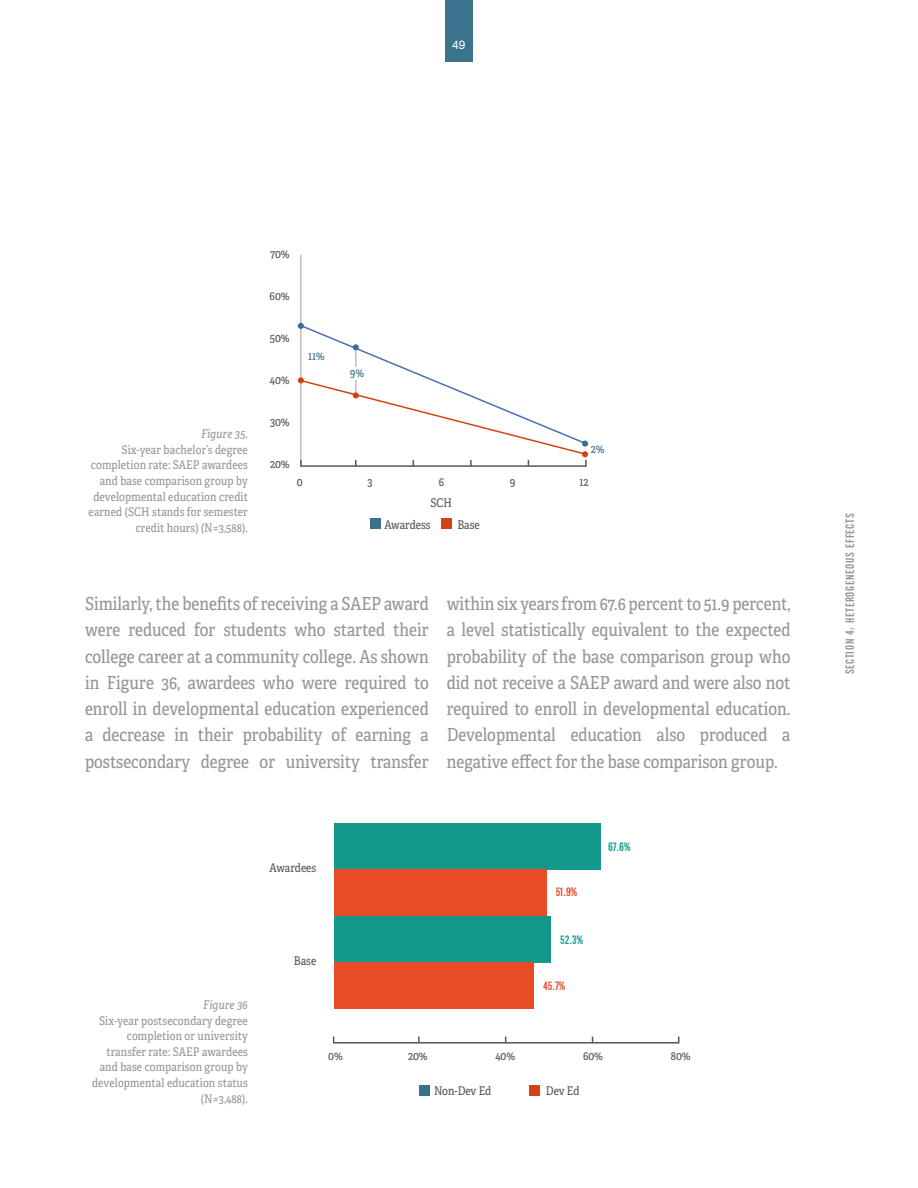
<style>
.page{position:relative;width:918px;height:1188px;background:#fff}
.page>*{position:absolute;margin:0;border:0;box-sizing:border-box;transform-origin:0 0}
.t1{font:18px/26.2px "Adelle Condensed";color:#949990;text-align:justify}
.t2{font:12px/15.6px "Adelle Condensed";letter-spacing:.01em;color:#949990;text-align:right}
.t3{font:12px "Adelle Condensed";color:#575756}
.t4{font:12px "Alternate Gothic No 2 BT";letter-spacing:.06em;color:#939598}
.t5{font:italic 12px "Adelle Condensed";letter-spacing:.005em;color:#949990}
.t6{font:12px "Alternate Gothic No 2 BT";color:#14988b}
.t7{font:12px "Alternate Gothic No 2 BT";color:#e94b26}
.t8{font:12px "Adelle Condensed";color:#3b708d}
.t9{font:12px "Helvetica";color:#fff}
</style>
<div class="page">
<div style="left:445px;top:0;width:28px;height:62px;background:#3b728c"></div>
<div style="left:441px;top:518px;width:11px;height:11px;background:#d34316"></div>
<div style="left:370px;top:518px;width:11px;height:11px;background:#3b708d"></div>
<hr style="left:300px;top:255px;width:2px;height:211px;background:#bfbebe">
<div style="left:300px;top:459px;width:287px;height:8px;border:2px solid #575756"></div>
<svg style="left:298px;top:323px;width:290px;height:143px"></svg>
<div style="left:334px;top:916px;width:217px;height:46px;background:#14988b"></div>
<div style="left:334px;top:962px;width:200px;height:47px;background:#e94b26"></div>
<div style="left:334px;top:823px;width:266px;height:47px;background:#14988b"></div>
<div style="left:334px;top:870px;width:213px;height:46px;background:#e94b26"></div>
<div style="left:333px;top:1036px;width:346px;height:8px;border:2px solid #575756"></div>
<div style="left:529px;top:1085px;width:11px;height:11px;background:#d34316"></div>
<div style="left:419px;top:1085px;width:11px;height:11px;background:#3b708d"></div>
<p class="t9" style="left:452px;top:36px;width:15px">49</p>
<p class="t5" style="left:201px;top:425px;width:48px">Figure 35.</p>
<p class="t2" style="left:89px;top:441px;width:161px">Six-year bachelor’s degree completion rate: SAEP awardees and base comparison group by developmental education credit earned (SCH stands for semester credit hours) (N=3,588).</p>
<p class="t3" style="left:270px;top:245px;width:21px">70%</p>
<p class="t3" style="left:270px;top:287px;width:22px">60%</p>
<p class="t3" style="left:270px;top:329px;width:21px">50%</p>
<p class="t3" style="left:270px;top:371px;width:22px">40%</p>
<p class="t3" style="left:270px;top:413px;width:21px">30%</p>
<p class="t3" style="left:270px;top:455px;width:21px">20%</p>
<p class="t8" style="left:308px;top:348px;width:18px">11%</p>
<p class="t8" style="left:350px;top:365px;width:16px">9%</p>
<p class="t8" style="left:591px;top:440px;width:15px">2%</p>
<p class="t3" style="left:297px;top:473px;width:7px">0</p>
<p class="t3" style="left:368px;top:473px;width:7px">3</p>
<p class="t3" style="left:439px;top:473px;width:7px">6</p>
<p class="t3" style="left:510px;top:473px;width:7px">9</p>
<p class="t3" style="left:579px;top:473px;width:11px">12</p>
<p class="t3" style="left:431px;top:494px;width:23px">SCH</p>
<p class="t3" style="left:384px;top:516px;width:48px">Awardess</p>
<p class="t3" style="left:457px;top:516px;width:24px">Base</p>
<p class="t1" style="left:85px;top:590px;width:345px">Similarly, the benefits of receiving a SAEP award were reduced for students who started their college career at a community college. As shown in Figure 36, awardees who were required to enroll in developmental education experienced a decrease in their probability of earning a postsecondary degree or university transfer</p>
<p class="t1" style="left:447px;top:590px;width:345px">within six years from 67.6 percent to 51.9 percent, a level statistically equivalent to the expected probability of the base comparison group who did not receive a SAEP award and were also not required to enroll in developmental education.<br>Developmental education also produced a negative effect for the base comparison group.</p>
<p class="t5" style="left:203px;top:996px;width:46px">Figure 36</p>
<p class="t2" style="left:92px;top:1012px;width:157px">Six-year postsecondary degree completion or university transfer rate: SAEP awardees and base comparison group by developmental education status (N=3,488).</p>
<p class="t3" style="left:270px;top:859px;width:48px">Awardees</p>
<p class="t3" style="left:294px;top:952px;width:24px">Base</p>
<p class="t7" style="left:556px;top:886px;width:23px">51.9%</p>
<p class="t6" style="left:560px;top:933px;width:24px">52.3%</p>
<p class="t7" style="left:543px;top:980px;width:23px">45.7%</p>
<p class="t6" style="left:608px;top:840px;width:24px">67.6%</p>
<p class="t3" style="left:328px;top:1047px;width:16px">0%</p>
<p class="t3" style="left:408px;top:1047px;width:21px">20%</p>
<p class="t3" style="left:495px;top:1047px;width:22px">40%</p>
<p class="t3" style="left:583px;top:1047px;width:22px">60%</p>
<p class="t3" style="left:671px;top:1047px;width:21px">80%</p>
<p class="t3" style="left:434px;top:1083px;width:59px">Non-Dev Ed</p>
<p class="t3" style="left:546px;top:1083px;width:35px">Dev Ed</p>
<p class="t4" style="left:843px;top:674px;width:162px;rotate:-90deg">SECTION 4: HETEROGENEOUS EFFECTS</p>
</div>
